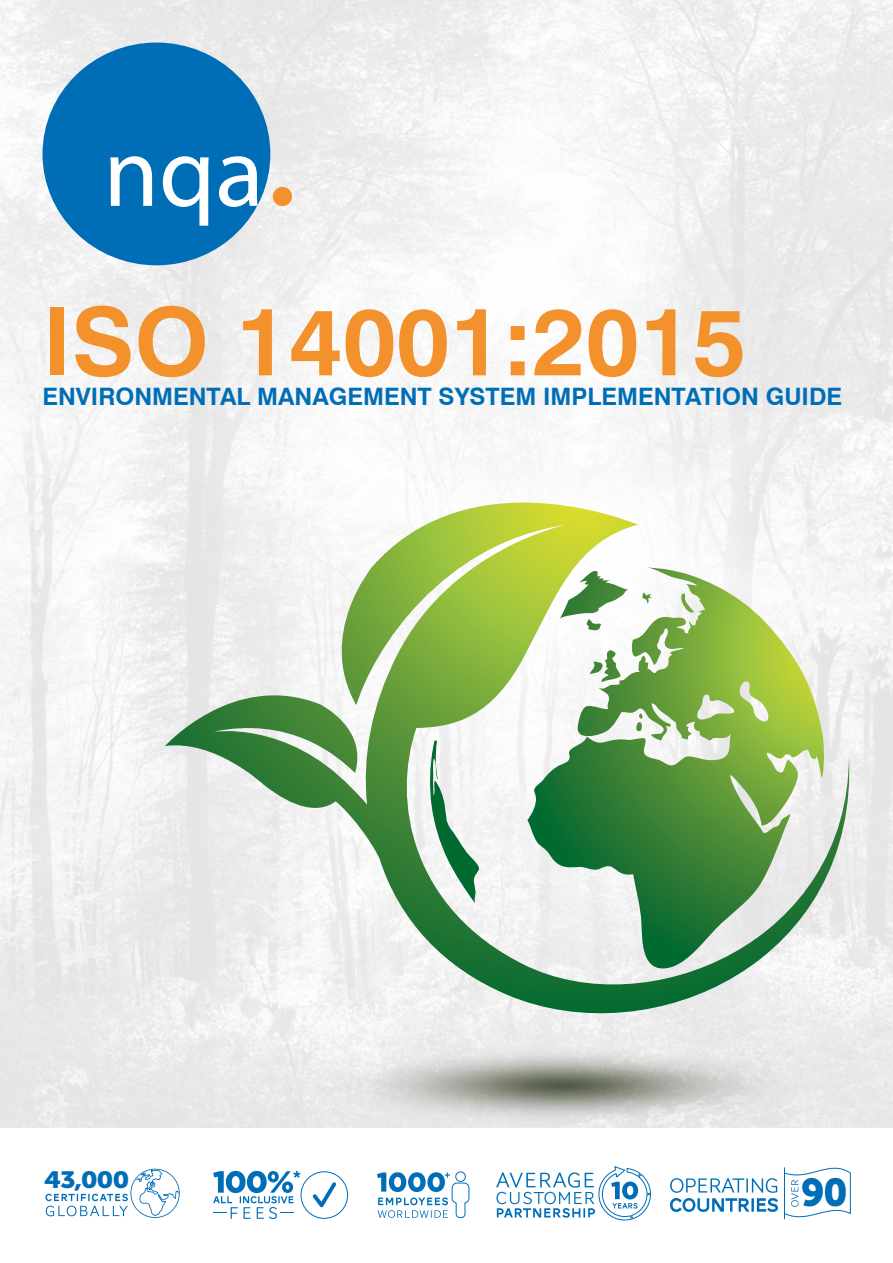
<style>
.page{position:relative;width:893px;height:1263px;background:#fff}
.page>*{position:absolute;margin:0;border:0;box-sizing:border-box;transform-origin:0 0}
.t1{font:700 94.35px "Swiss 721 BT";color:#f3912d}
.t2{font:38.7px "Museo Sans 900";color:#006db7}
.t3{font:700 24px "Swiss 721 BT";color:#006db7}
.t4{font:23.4px "Museo Sans 900";color:#006db7;scale:1.14 1}
.t5{font:700 16.8px "Swiss 721 BT";color:#006db7}
</style>
<div class="page">
<img style="left:0;top:0;width:893px;height:1128px">
<div style="left:43px;top:43px;width:227px;height:222px;background:#006db7;border-radius:50%"></div>
<svg style="left:110px;top:156px;width:42px;height:50px"></svg>
<svg style="left:163px;top:156px;width:46px;height:70px"></svg>
<svg style="left:219px;top:156px;width:39px;height:51px"></svg>
<svg style="left:272px;top:187px;width:20px;height:20px"></svg>
<img style="left:296px;top:1085px;width:297px;height:43px">
<svg style="left:165px;top:503px;width:694px;height:552px"></svg>
<div style="left:455px;top:1171px;width:11px;height:11px;border:1px solid #006db7;border-radius:50%"></div>
<div style="left:301px;top:1171px;width:47px;height:48px;border:1px solid #006db7;border-radius:50%"></div>
<svg style="left:313px;top:1182px;width:23px;height:25px"></svg>
<svg style="left:45px;top:1169px;width:135px;height:49px"></svg>
<svg style="left:213px;top:1171px;width:81px;height:48px"></svg>
<svg style="left:377px;top:1172px;width:93px;height:46px"></svg>
<svg style="left:496px;top:1166px;width:155px;height:54px"></svg>
<svg style="left:670px;top:1178px;width:108px;height:34px"></svg>
<svg style="left:784px;top:1167px;width:67px;height:53px"></svg>
<h1 class="t1" style="left:43px;top:284px;width:705px">ISO 14001:2015</h1>
<p class="t3" style="left:43px;top:382px;width:801px">ENVIRONMENTAL MANAGEMENT SYSTEM IMPLEMENTATION GUIDE</p>
<p class="t4" style="left:44px;top:1166px;width:76px">43,000</p>
<p class="t5" style="left:293px;top:1167px;width:10px">*</p>
<h2 class="t2" style="left:801px;top:1170px;width:48px">90</h2>
</div>
